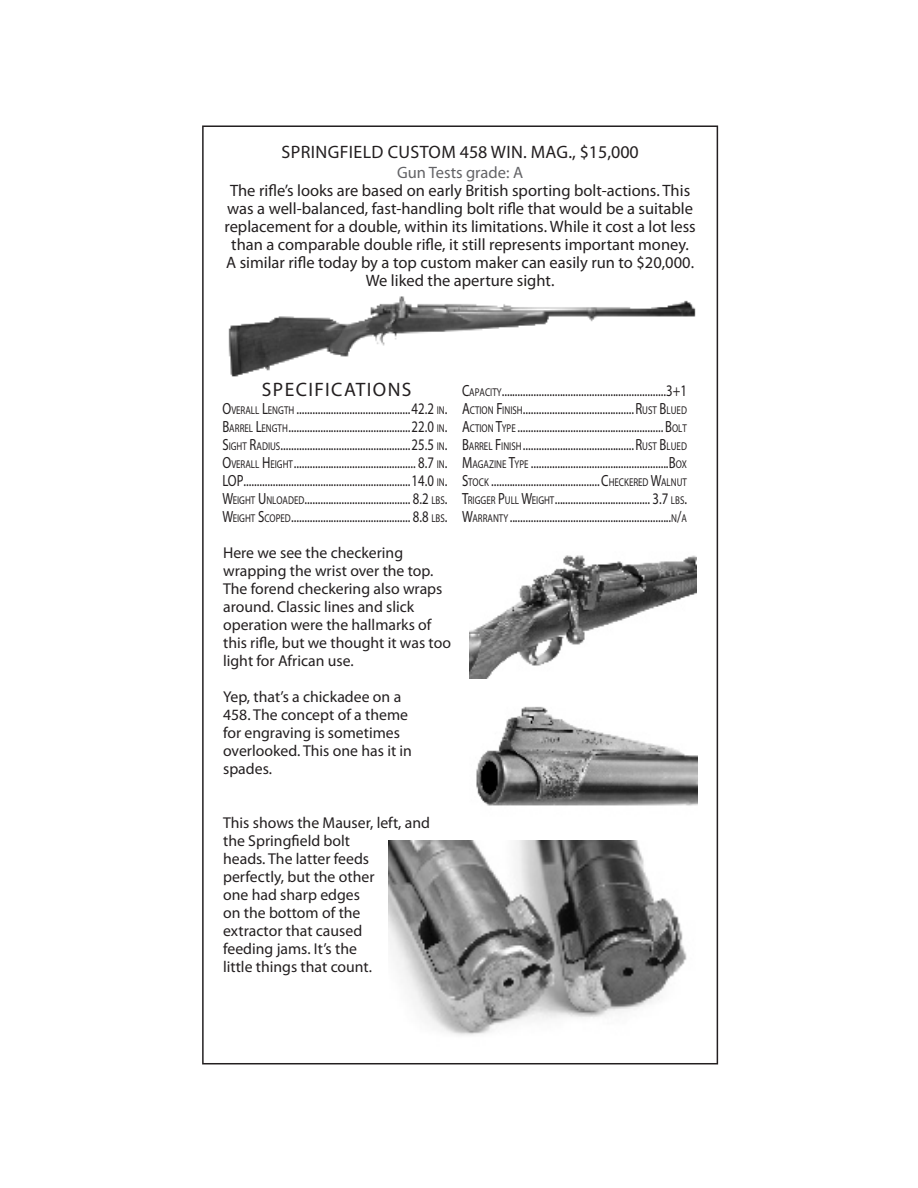
<style>
.page{position:relative;width:918px;height:1188px;background:#fff}
.page>*{position:absolute;margin:0;border:0;box-sizing:border-box;transform-origin:0 0}
.GT_Box_SPEX{font:19.5px "Myriad Pro";letter-spacing:.07em;color:#231f20}
.GT_Box_Header{font:18px "Myriad Pro";letter-spacing:.02em;color:#231f20}
.GT_Box_Recommendatio{font:16.5px/18px "Myriad Pro";color:#231f20;text-align:center}
.t1{font:16.5px "Myriad Pro";color:#636366}
.GT_Box_SPEX-2{font:16.2px "Myriad Pro";color:#231f20;scale:.79 1}
.GT_Box_Captions{font:15.75px/18px "Myriad Pro";color:#231f20}
.s1{font-size:11.4px}
</style>
<div class="page">
<img style="left:228px;top:296px;width:468px;height:81px">
<img style="left:469px;top:555px;width:228px;height:124px">
<img style="left:476px;top:706px;width:222px;height:100px">
<img style="left:388px;top:841px;width:299px;height:195px">
<p class="GT_Box_Header" style="left:282px;top:141px;width:359px">SPRINGFIELD CUSTOM 458 WIN. MAG., $15,000</p>
<p class="t1" style="left:397px;top:162px;width:128px">Gun Tests grade: A</p>
<p class="GT_Box_Recommendatio" style="left:224px;top:181px;width:473px">The rifle’s looks are based on early British sporting bolt-actions. This was a well-balanced, fast-handling bolt rifle that would be a suitable replacement for a double, within its limitations. While it cost a lot less than a comparable double rifle, it still represents important money.<br>A similar rifle today by a top custom maker can easily run to $20,000.<br>We liked the aperture sight.</p>
<p class="GT_Box_SPEX" style="left:262px;top:377px;width:151px">SPECIFICATIONS</p>
<p class="GT_Box_SPEX-2" style="left:222px;top:399px;width:286px">O<span class="s1">VERALL</span> L<span class="s1">ENGTH</span> ...........................................42.2 <span class="s1">IN</span>.</p>
<p class="GT_Box_SPEX-2" style="left:222px;top:417px;width:286px">B<span class="s1">ARREL</span> L<span class="s1">ENGTH</span>..............................................22.0 <span class="s1">IN</span>.</p>
<p class="GT_Box_SPEX-2" style="left:222px;top:435px;width:286px">S<span class="s1">IGHT</span> R<span class="s1">ADIUS</span>.................................................25.5 <span class="s1">IN</span>.</p>
<p class="GT_Box_SPEX-2" style="left:222px;top:453px;width:286px">O<span class="s1">VERALL</span> H <span class="s1">EIGHT</span>.............................................. 8.7 <span class="s1">IN</span>.</p>
<p class="GT_Box_SPEX-2" style="left:222px;top:471px;width:286px">LOP...............................................................14.0 <span class="s1">IN</span>.</p>
<p class="GT_Box_SPEX-2" style="left:222px;top:489px;width:286px">W<span class="s1">EIGHT</span> U <span class="s1">NLOADED</span>........................................ 8.2 <span class="s1">LBS</span>.</p>
<p class="GT_Box_SPEX-2" style="left:222px;top:507px;width:286px">W<span class="s1">EIGHT</span> S<span class="s1">COPED</span>............................................. 8.8 <span class="s1">LBS</span>.</p>
<p class="GT_Box_Captions" style="left:223px;top:543px;width:229px">Here we see the checkering wrapping the wrist over the top.<br>The forend checkering also wraps around. Classic lines and slick operation were the hallmarks of this rifle, but we thought it was too light for African use.</p>
<p class="GT_Box_Captions" style="left:223px;top:687px;width:190px">Yep, that’s a chickadee on a<br>458. The concept of a theme for engraving is sometimes overlooked. This one has it in spades.</p>
<p class="GT_Box_Captions" style="left:223px;top:813px;width:208px">This shows the Mauser, left, and the Springfield bolt<br>heads. The latter feeds perfectly, but the other<br>one had sharp edges<br>on the bottom of the<br>extractor that caused<br>feeding jams. It’s the<br>little things that count.</p>
<p class="GT_Box_SPEX-2" style="left:462px;top:381px;width:286px">C<span class="s1">APACITY</span>..............................................................3+1</p>
<p class="GT_Box_SPEX-2" style="left:462px;top:399px;width:286px">A<span class="s1">CTION</span> F<span class="s1">INISH</span>..........................................R<span class="s1">UST</span> B<span class="s1">LUED</span></p>
<p class="GT_Box_SPEX-2" style="left:462px;top:417px;width:286px">A<span class="s1">CTION</span> T<span class="s1">YPE</span> ....................................................... B<span class="s1">OLT</span></p>
<p class="GT_Box_SPEX-2" style="left:462px;top:435px;width:286px">B<span class="s1">ARREL</span> F<span class="s1">INISH</span>..........................................R<span class="s1">UST</span> B<span class="s1">LUED</span></p>
<p class="GT_Box_SPEX-2" style="left:462px;top:453px;width:286px">M<span class="s1">AGAZINE</span> T<span class="s1">YPE</span> ....................................................B<span class="s1">OX</span></p>
<p class="GT_Box_SPEX-2" style="left:462px;top:471px;width:286px">S<span class="s1">TOCK</span> .........................................C<span class="s1">HECKERED</span> W<span class="s1">ALNUT</span></p>
<p class="GT_Box_SPEX-2" style="left:462px;top:489px;width:286px">T<span class="s1">RIGGER</span> P<span class="s1">ULL</span> W<span class="s1">EIGHT</span>.................................... 3.7 <span class="s1">LBS</span>.</p>
<p class="GT_Box_SPEX-2" style="left:462px;top:507px;width:286px">W<span class="s1">ARRANTY</span> .............................................................<span class="s1">N</span>/<span class="s1">A</span></p>
</div>
